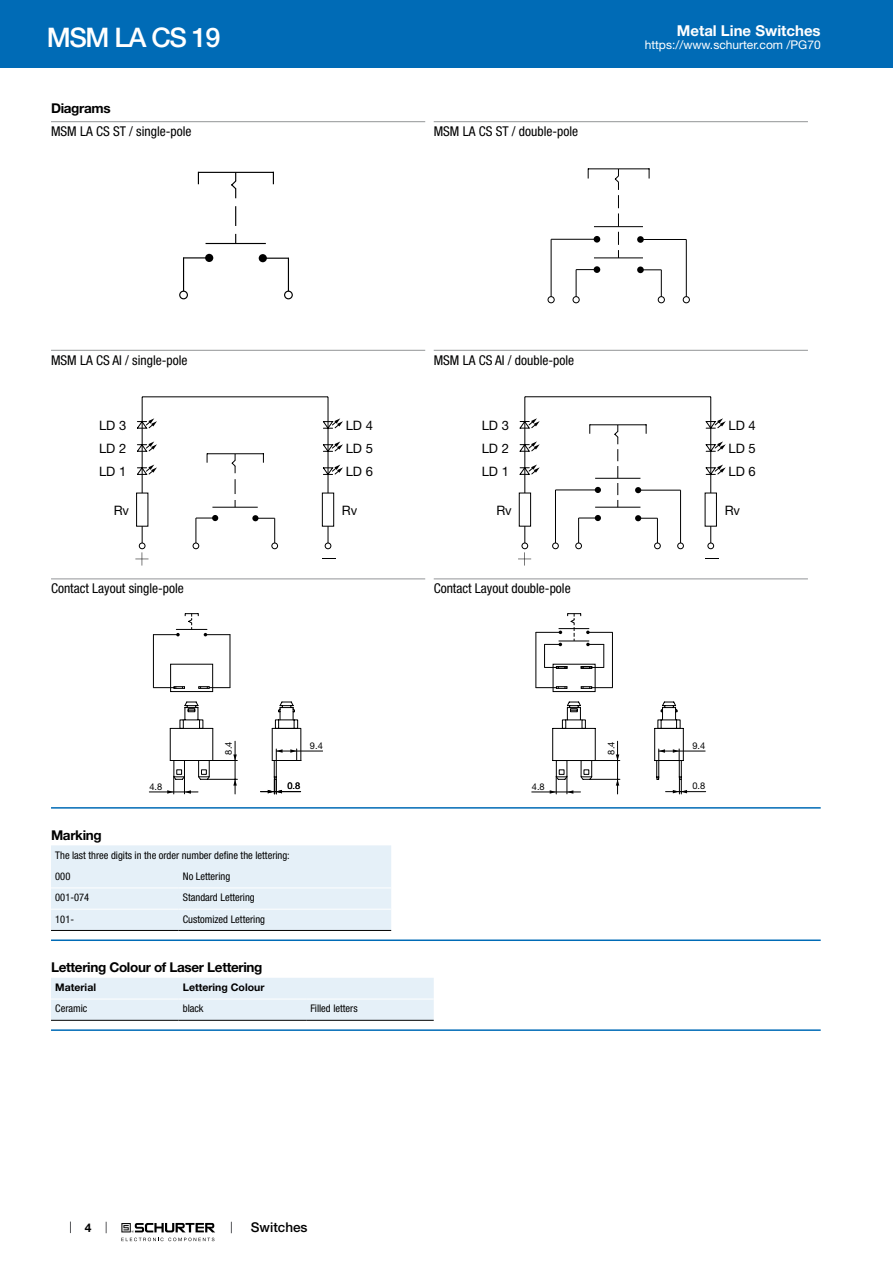
<style>
.page{position:relative;width:893px;height:1263px;background:#fff}
.page>*{position:absolute;margin:0;border:0;box-sizing:border-box;transform-origin:0 0}
.t1{font:500 27px "Helvetica Neue LT";letter-spacing:-.05em;color:#fff}
.t2{font:700 15px "Helvetica Neue LT";color:#fff}
.t3{font:condensed 13.5px "Helvetica Neue LT";color:#000}
.t4{font:700 13.5px "Helvetica Neue LT";letter-spacing:-.025em;color:#000}
.t5{font:500 13.5px "Helvetica Neue LT";color:#000}
.t6{font:13.05px/23.1px "Helvetica Neue LT";color:#000;text-align:justify}
.t7{font:12px "Helvetica Neue LT";color:#fff}
.t8{font:700 12px "Helvetica Neue LT";color:#000}
.t9{font:condensed 10.5px/21.3px "Helvetica Neue LT";color:#000}
.t10{font:700 10.5px "Helvetica Neue LT";color:#000}
.t11{font:9.3px "Helvetica Neue LT";color:#000}
</style>
<div class="page">
<svg style="left:70px;top:1221px;width:1px;height:12px"></svg>
<svg style="left:121px;top:1223px;width:94px;height:18px"></svg>
<div style="left:0;top:0;width:893px;height:68px;background:#006bb6"></div>
<hr style="left:51px;top:121px;width:374px;height:1px;background:#939597">
<hr style="left:183px;top:258px;width:1px;height:37px;background:#000">
<div style="left:180px;top:291px;width:7px;height:8px;background:#fff;border-radius:50%"></div>
<div style="left:179px;top:291px;width:9px;height:8px;border:1px solid #000;border-radius:50%"></div>
<svg style="left:184px;top:257px;width:21px;height:1px"></svg>
<div style="left:205px;top:254px;width:8px;height:8px;background:#000;border-radius:50%"></div>
<hr style="left:288px;top:258px;width:1px;height:37px;background:#000">
<div style="left:285px;top:291px;width:7px;height:8px;background:#fff;border-radius:50%"></div>
<div style="left:284px;top:291px;width:9px;height:8px;border:1px solid #000;border-radius:50%"></div>
<svg style="left:267px;top:258px;width:21px;height:1px"></svg>
<div style="left:259px;top:254px;width:8px;height:8px;background:#000;border-radius:50%"></div>
<hr style="left:206px;top:243px;width:60px;height:1px;background:#000">
<svg style="left:235px;top:206px;width:1px;height:37px"></svg>
<hr style="left:198px;top:172px;width:76px;height:1px;background:#000">
<svg style="left:231px;top:173px;width:6px;height:25px"></svg>
<hr style="left:434px;top:121px;width:374px;height:1px;background:#939597">
<div style="left:594px;top:236px;width:6px;height:7px;background:#000;border-radius:50%"></div>
<svg style="left:548px;top:238px;width:50px;height:66px"></svg>
<div style="left:594px;top:266px;width:6px;height:7px;background:#000;border-radius:50%"></div>
<svg style="left:637px;top:236px;width:7px;height:7px"></svg>
<svg style="left:639px;top:239px;width:51px;height:65px"></svg>
<div style="left:637px;top:266px;width:7px;height:7px;background:#000;border-radius:50%"></div>
<hr style="left:594px;top:226px;width:49px;height:1px;background:#000">
<hr style="left:594px;top:257px;width:49px;height:1px;background:#000">
<hr style="left:588px;top:168px;width:61px;height:1px;background:#000">
<svg style="left:614px;top:169px;width:6px;height:89px"></svg>
<hr style="left:51px;top:350px;width:374px;height:1px;background:#939597">
<hr style="left:142px;top:396px;width:186px;height:1px;background:#000">
<hr style="left:328px;top:397px;width:1px;height:149px;background:#000">
<hr style="left:142px;top:397px;width:1px;height:149px;background:#000">
<div style="left:136px;top:493px;width:12px;height:34px;background:#fff;border:1px solid #000"></div>
<div style="left:322px;top:493px;width:12px;height:34px;background:#fff;border:1px solid #000"></div>
<svg style="left:192px;top:515px;width:140px;height:35px"></svg>
<hr style="left:212px;top:507px;width:46px;height:1px;background:#000">
<hr style="left:207px;top:453px;width:57px;height:1px;background:#000">
<svg style="left:136px;top:418px;width:100px;height:89px"></svg>
<svg style="left:323px;top:441px;width:20px;height:12px"></svg>
<svg style="left:323px;top:418px;width:20px;height:12px"></svg>
<svg style="left:323px;top:465px;width:20px;height:11px"></svg>
<svg style="left:135px;top:543px;width:13px;height:22px"></svg>
<hr style="left:434px;top:350px;width:374px;height:1px;background:#939597">
<hr style="left:525px;top:396px;width:186px;height:1px;background:#000">
<hr style="left:710px;top:397px;width:1px;height:149px;background:#000">
<hr style="left:524px;top:397px;width:1px;height:149px;background:#000">
<svg style="left:518px;top:418px;width:208px;height:147px"></svg>
<hr style="left:51px;top:578px;width:374px;height:1px;background:#939597">
<svg style="left:167px;top:701px;width:70px;height:93px"></svg>
<hr style="left:261px;top:791px;width:40px;height:1px;background:#000">
<hr style="left:149px;top:792px;width:49px;height:1px;background:#000">
<hr style="left:230px;top:634px;width:1px;height:54px;background:#000">
<div style="left:170px;top:664px;width:43px;height:28px;border:1px solid #000"></div>
<svg style="left:153px;top:613px;width:77px;height:76px"></svg>
<svg style="left:268px;top:701px;width:33px;height:93px"></svg>
<hr style="left:276px;top:751px;width:47px;height:1px;background:#000">
<hr style="left:434px;top:578px;width:374px;height:1px;background:#939597">
<svg style="left:550px;top:701px;width:70px;height:93px"></svg>
<hr style="left:666px;top:791px;width:40px;height:1px;background:#000">
<hr style="left:532px;top:792px;width:48px;height:1px;background:#000">
<hr style="left:536px;top:632px;width:1px;height:56px;background:#000">
<svg style="left:536px;top:686px;width:31px;height:3px"></svg>
<hr style="left:612px;top:632px;width:1px;height:56px;background:#000">
<div style="left:553px;top:664px;width:42px;height:28px;border:1px solid #000"></div>
<svg style="left:581px;top:686px;width:31px;height:3px"></svg>
<svg style="left:536px;top:613px;width:76px;height:55px"></svg>
<svg style="left:654px;top:701px;width:33px;height:93px"></svg>
<hr style="left:659px;top:751px;width:46px;height:1px;background:#000">
<hr style="left:51px;top:807px;width:770px;height:2px;background:#006bb6">
<div style="left:51px;top:845px;width:340px;height:85px;background:#e5f0f8"></div>
<hr style="left:51px;top:887px;width:128px;height:1px;background:#fff">
<hr style="left:179px;top:887px;width:212px;height:1px;background:#fff">
<hr style="left:51px;top:909px;width:128px;height:1px;background:#fff">
<hr style="left:179px;top:909px;width:212px;height:1px;background:#fff">
<hr style="left:51px;top:930px;width:128px;height:1px;background:#000">
<hr style="left:179px;top:930px;width:212px;height:1px;background:#000">
<hr style="left:51px;top:939px;width:770px;height:2px;background:#006bb6">
<div style="left:51px;top:978px;width:383px;height:42px;background:#e5f0f8"></div>
<hr style="left:51px;top:999px;width:128px;height:1px;background:#fff">
<hr style="left:179px;top:999px;width:127px;height:1px;background:#fff">
<hr style="left:306px;top:999px;width:128px;height:1px;background:#fff">
<hr style="left:51px;top:1020px;width:128px;height:1px;background:#000">
<hr style="left:179px;top:1020px;width:127px;height:1px;background:#000">
<hr style="left:306px;top:1020px;width:128px;height:1px;background:#000">
<hr style="left:51px;top:1029px;width:770px;height:2px;background:#006bb6">
<h1 class="t1" style="left:47px;top:22px;width:175px">MSM LA CS 19</h1>
<h2 class="t2" style="left:677px;top:25px;width:145px">Metal Line Switches</h2>
<p class="t7" style="left:645px;top:41px;width:178px">https://www.schurter.com /PG70</p>
<p class="t4" style="left:51px;top:103px;width:61px">Diagrams</p>
<p class="t3" style="left:51px;top:126px;width:142px">MSM LA CS ST / single-pole</p>
<p class="t3" style="left:434px;top:126px;width:146px">MSM LA CS ST / double-pole</p>
<p class="t3" style="left:51px;top:355px;width:138px">MSM LA CS AI / single-pole</p>
<p class="t3" style="left:434px;top:355px;width:142px">MSM LA CS AI / double-pole</p>
<p class="t6" style="left:99px;top:413px;width:29px">LD 3<br>LD 2<br>LD 1</p>
<p class="t6" style="left:346px;top:414px;width:29px">LD 4<br>LD 5<br>LD 6</p>
<p class="t6" style="left:482px;top:413px;width:29px">LD 3<br>LD 2<br>LD 1</p>
<p class="t6" style="left:728px;top:413px;width:29px">LD 4<br>LD 5<br>LD 6</p>
<p class="t6" style="left:114px;top:499px;width:17px">Rv</p>
<p class="t6" style="left:342px;top:499px;width:17px">Rv</p>
<p class="t6" style="left:496px;top:499px;width:17px">Rv</p>
<p class="t6" style="left:725px;top:499px;width:17px">Rv</p>
<p class="t3" style="left:51px;top:584px;width:134px">Contact Layout single-pole</p>
<p class="t3" style="left:434px;top:584px;width:138px">Contact Layout double-pole</p>
<p class="t11" style="left:223px;top:754px;width:14px;rotate:-90deg">8.4</p>
<p class="t11" style="left:310px;top:740px;width:14px">9.4</p>
<p class="t11" style="left:606px;top:754px;width:14px;rotate:-90deg">8.4</p>
<p class="t11" style="left:692px;top:740px;width:14px">9.4</p>
<p class="t11" style="left:149px;top:781px;width:14px">4.8</p>
<p class="t11" style="left:287px;top:780px;width:14px">0.8</p>
<p class="t11" style="left:532px;top:781px;width:14px">4.8</p>
<p class="t11" style="left:692px;top:780px;width:14px">0.8</p>
<p class="t4" style="left:51px;top:830px;width:52px">Marking</p>
<p class="t9" style="left:55px;top:845px;width:236px">The last three digits in the order number define the lettering:<br>000</p>
<p class="t9" style="left:183px;top:866px;width:49px">No Lettering</p>
<p class="t9" style="left:55px;top:888px;width:35px">001-074</p>
<p class="t9" style="left:183px;top:888px;width:73px">Standard Lettering</p>
<p class="t9" style="left:55px;top:909px;width:20px">101-</p>
<p class="t9" style="left:183px;top:909px;width:84px">Customized Lettering</p>
<p class="t4" style="left:51px;top:962px;width:213px">Lettering Colour of Laser Lettering</p>
<p class="t10" style="left:55px;top:983px;width:42px">Material</p>
<p class="t10" style="left:183px;top:983px;width:83px">Lettering Colour</p>
<p class="t9" style="left:55px;top:999px;width:34px">Ceramic</p>
<p class="t9" style="left:183px;top:999px;width:22px">black</p>
<p class="t9" style="left:310px;top:999px;width:49px">Filled letters</p>
<p class="t8" style="left:85px;top:1223px;width:8px">4</p>
<p class="t5" style="left:251px;top:1220px;width:58px">Switches</p>
</div>
